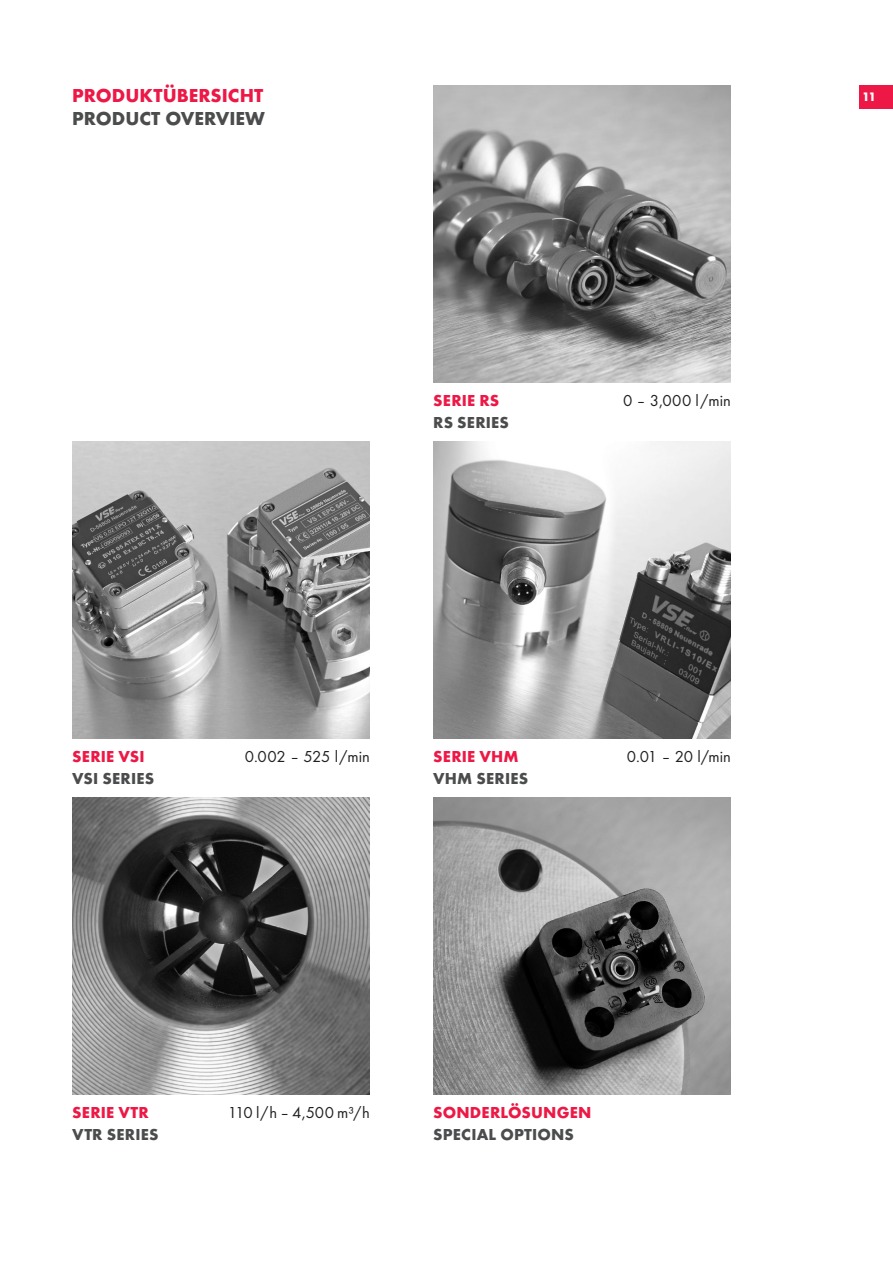
<style>
.page{position:relative;width:893px;height:1263px;background:#fff}
.page>*{position:absolute;margin:0;border:0;box-sizing:border-box;transform-origin:0 0}
.t1{font:800 19.5px "Function";color:#ed1845}
.t2{font:800 19.5px "Function";color:#4b4c4d}
.t3{font:16.5px "Function";color:#231f20}
.t4{font:800 16.5px "Function";letter-spacing:.01em;color:#4b4c4d}
.t5{font:800 16.5px "Function";letter-spacing:.01em;color:#ed1845}
.t6{font:800 12.75px "Function";color:#fff}
</style>
<div class="page">
<div style="left:859px;top:85px;width:34px;height:24px;background:#ed1845"></div>
<img style="left:72px;top:797px;width:298px;height:297px">
<img style="left:433px;top:797px;width:298px;height:298px">
<img style="left:72px;top:441px;width:298px;height:298px">
<img style="left:433px;top:85px;width:298px;height:298px">
<img style="left:433px;top:441px;width:298px;height:298px">
<p class="t1" style="left:72px;top:84px;width:193px">PRODUKTÜBERSICHT</p>
<p class="t6" style="left:862px;top:90px;width:16px">11</p>
<p class="t2" style="left:72px;top:107px;width:194px">PRODUCT OVERVIEW</p>
<p class="t5" style="left:433px;top:390px;width:68px">SERIE RS</p>
<p class="t4" style="left:433px;top:413px;width:77px">RS SERIES</p>
<p class="t3" style="left:623px;top:391px;width:109px">0 – 3,000 l/min</p>
<p class="t5" style="left:72px;top:746px;width:74px">SERIE VSI</p>
<p class="t4" style="left:72px;top:769px;width:83px">VSI SERIES</p>
<p class="t3" style="left:245px;top:747px;width:127px">0.002 – 525 l/min</p>
<p class="t3" style="left:627px;top:747px;width:106px">0.01 – 20 l/min</p>
<p class="t5" style="left:433px;top:746px;width:87px">SERIE VHM</p>
<p class="t4" style="left:433px;top:769px;width:96px">VHM SERIES</p>
<p class="t5" style="left:72px;top:1102px;width:78px">SERIE VTR</p>
<p class="t4" style="left:72px;top:1125px;width:88px">VTR SERIES</p>
<p class="t3" style="left:228px;top:1103px;width:144px">110 l/h – 4,500 m³/h</p>
<p class="t5" style="left:433px;top:1102px;width:160px">SONDERLÖSUNGEN</p>
<p class="t4" style="left:433px;top:1125px;width:142px">SPECIAL OPTIONS</p>
</div>
